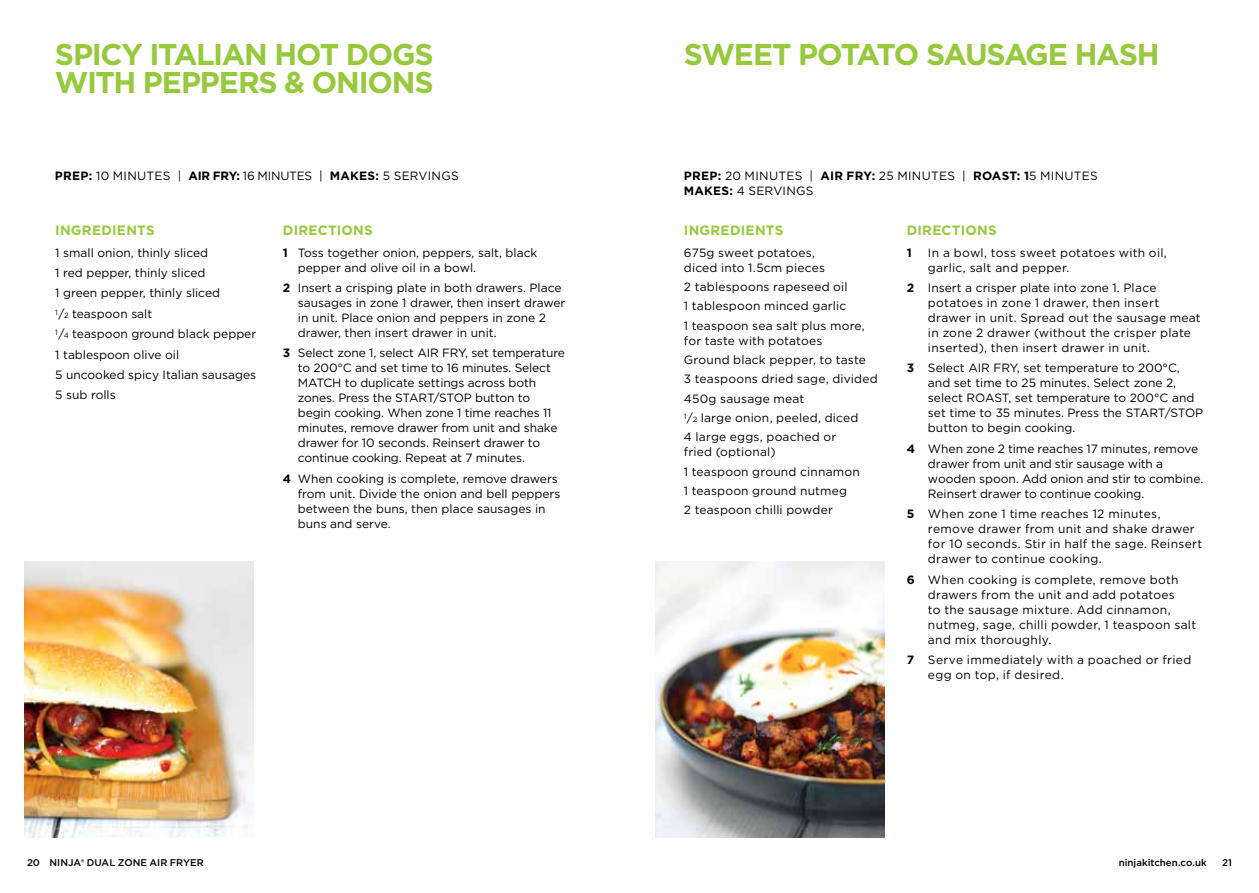
<style>
.page{position:relative;width:1259px;height:893px;background:#fff}
.page>*{position:absolute;margin:0;border:0;box-sizing:border-box;transform-origin:0 0}
.t1{font:700 30px/28.5px "Gotham";letter-spacing:-.04em;color:#97c93d}
.t2{font:700 13.5px "Gotham";letter-spacing:.02em;color:#97c93d}
.t3{font:12px/15px "Gotham";color:#000}
.t4{font:12px/15px "Gotham";letter-spacing:.025em;color:#000}
.t5{font:12px/15px "Gotham";letter-spacing:.02em;color:#000}
.t6{font:700 12px "Gotham";color:#000}
.t7{font:500 9.75px "Gotham";color:#000}
.s1{font-weight:700}
.s2{font-size:7.5px}
</style>
<div class="page">
<img style="left:655px;top:561px;width:229px;height:277px">
<img style="left:24px;top:561px;width:230px;height:277px">
<h1 class="t1" style="left:55px;top:39px;width:380px">SPICY ITALIAN HOT DOGS<br>WITH PEPPERS &amp; ONIONS</h1>
<p class="t3" style="left:55px;top:168px;width:405px"><span class="s1">PREP:</span> 10 MINUTES | <span class="s1">AIR FRY:</span> 16 MINUTES | <span class="s1">MAKES:</span> 5 SERVINGS</p>
<p class="t2" style="left:55px;top:221px;width:101px">INGREDIENTS</p>
<p class="t3" style="left:55px;top:242px;width:202px;line-height:20.4px">1 small onion, thinly sliced<br>1 red pepper, thinly sliced<br>1 green pepper, thinly sliced<br><sup>1</sup>/<span class="s2">2</span> teaspoon salt<br><sup>1</sup>/<span class="s2">4</span> teaspoon ground black pepper<br>1 tablespoon olive oil<br>5 uncooked spicy Italian sausages<br>5 sub rolls</p>
<p class="t2" style="left:283px;top:221px;width:91px">DIRECTIONS</p>
<p class="t3" style="left:298px;top:245px;width:241px;text-indent:-15px"><span class="s1">1</span> Toss together onion, peppers, salt, black pepper and olive oil in a bowl.</p>
<p class="t3" style="left:298px;top:280px;width:269px;text-indent:-15px"><span class="s1">2</span> Insert a crisping plate in both drawers. Place sausages in zone 1 drawer, then insert drawer in unit. Place onion and peppers in zone 2 drawer, then insert drawer in unit.</p>
<p class="t3" style="left:298px;top:345px;width:268px;text-indent:-15px"><span class="s1">3</span> Select zone 1, select AIR FRY, set temperature to 200°C and set time to 16 minutes. Select MATCH to duplicate settings across both zones. Press the START/STOP button to begin cooking. When zone 1 time reaches 11 minutes, remove drawer from unit and shake drawer for 10 seconds. Reinsert drawer to continue cooking. Repeat at 7 minutes.</p>
<p class="t3" style="left:298px;top:471px;width:264px;text-indent:-15px"><span class="s1">4</span> When cooking is complete, remove drawers from unit. Divide the onion and bell peppers between the buns, then place sausages in buns and serve.</p>
<h1 class="t1" style="left:684px;top:39px;width:477px">SWEET POTATO SAUSAGE HASH</h1>
<p class="t4" style="left:684px;top:168px;width:415px"><span class="s1">PREP:</span> 20 MINUTES | <span class="s1">AIR FRY:</span> 25 MINUTES | <span class="s1">ROAST: 1</span>5 MINUTES<br><span class="s1">MAKES:</span> 4 SERVINGS</p>
<p class="t2" style="left:684px;top:221px;width:101px">INGREDIENTS</p>
<p class="t3" style="left:684px;top:245px;width:143px">675g sweet potatoes, diced into 1.5cm pieces</p>
<p class="t3" style="left:684px;top:277px;width:182px;line-height:19.4px">2 tablespoons rapeseed oil<br>1 tablespoon minced garlic<br>1 teaspoon sea salt plus more,</p>
<p class="t3" style="left:684px;top:330px;width:195px;line-height:19.4px">for taste with potatoes<br>Ground black pepper, to taste<br>3 teaspoons dried sage, divided<br>450g sausage meat<br><sup>1</sup>/<span class="s2">2</span> large onion, peeled, diced<br>4 large eggs, poached or</p>
<p class="t3" style="left:684px;top:442px;width:177px;line-height:19.4px">fried (optional)<br>1 teaspoon ground cinnamon<br>1 teaspoon ground nutmeg<br>2 teaspoon chilli powder</p>
<p class="t2" style="left:906px;top:221px;width:91px">DIRECTIONS</p>
<p class="t6" style="left:906px;top:244px;width:7px">1</p>
<p class="t4" style="left:928px;top:245px;width:240px">In a bowl, toss sweet potatoes with oil, garlic, salt and pepper.</p>
<p class="t5" style="left:928px;top:280px;width:274px;text-indent:-21px"><span class="s1">2</span> Insert a crisper plate into zone 1. Place potatoes in zone 1 drawer, then insert drawer in unit. Spread out the sausage meat in zone 2 drawer (without the crisper plate inserted), then insert drawer in unit.</p>
<p class="t3" style="left:928px;top:360px;width:277px;text-indent:-21px"><span class="s1">3</span> Select AIR FRY, set temperature to 200°C, and set time to 25 minutes. Select zone 2, select ROAST, set temperature to 200°C and set time to 35 minutes. Press the START/STOP button to begin cooking.</p>
<p class="t3" style="left:928px;top:441px;width:277px;text-indent:-21px"><span class="s1">4</span> When zone 2 time reaches 17 minutes, remove drawer from unit and stir sausage with a wooden spoon. Add onion and stir to combine.<br>Reinsert drawer to continue cooking.</p>
<p class="t4" style="left:928px;top:506px;width:276px;text-indent:-21px"><span class="s1">5</span> When zone 1 time reaches 12 minutes, remove drawer from unit and shake drawer for 10 seconds. Stir in half the sage. Reinsert drawer to continue cooking.</p>
<p class="t4" style="left:928px;top:572px;width:270px;text-indent:-21px"><span class="s1">6</span> When cooking is complete, remove both drawers from the unit and add potatoes<br>to the sausage mixture. Add cinnamon, nutmeg, sage, chilli powder, 1 teaspoon salt and mix thoroughly.</p>
<p class="t4" style="left:928px;top:652px;width:265px;text-indent:-21px"><span class="s1">7</span> Serve immediately with a poached or fried egg on top, if desired.</p>
<p class="t7" style="left:27px;top:856px;width:178px">20 NINJA® DUAL ZONE AIR FRYER</p>
<p class="t7" style="left:1118px;top:856px;width:90px">ninjakitchen.co.uk</p>
<p class="t7" style="left:1222px;top:856px;width:11px">21</p>
</div>
